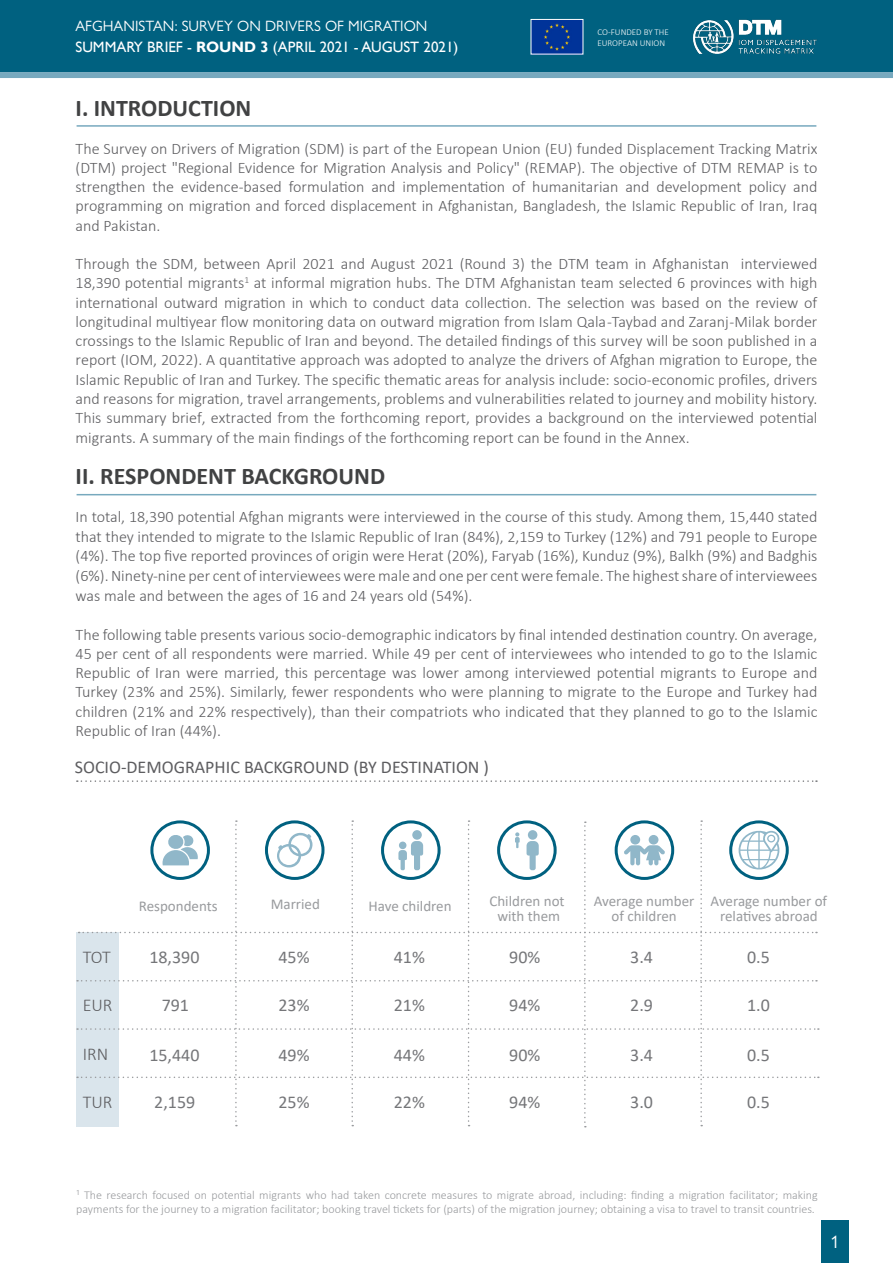
<style>
.page{position:relative;width:893px;height:1263px;background:#fff}
.page>*{position:absolute;margin:0;border:0;box-sizing:border-box;transform-origin:0 0}
.t1{font:700 24px "Calibri";color:#414243}
.number_in_table{font:18px "Calibri";color:#757679}
.t2{font:18px "Calibri";color:#5d5d60}
.t3{font:300 18px "Calibri";color:#5d5d60}
.t4{font:18px "Gill Sans Nova";color:#fff}
.intro{font:300 16.05px/19.2px "Calibri";color:#5d5d60;text-align:justify}
.t5{font:15px/15px "Calibri";color:#999b9e;text-align:center}
.t6{font:15px "Gill Sans";color:#fff}
.t7{font:15px "Gill Sans Nova";color:#fff}
.t8{font:300 12px/13.5px "Calibri";color:#999b9e}
.t9{font:300 9px/10.8px "Calibri";color:#fff}
.s1{font-weight:700}
</style>
<div class="page">
<div style="left:0;top:0;width:893px;height:72px;background:#006180"></div>
<div style="left:0;top:72px;width:893px;height:6px;background:#77a9be"></div>
<img style="left:692px;top:20px;width:125px;height:34px">
<img style="left:533px;top:21px;width:48px;height:31px">
<div style="left:531px;top:19px;width:52px;height:35px;border:1px solid #fff"></div>
<div style="left:821px;top:1220px;width:28px;height:43px;background:#006180"></div>
<hr style="left:77px;top:125px;width:739px;height:2px;background:#77a9be">
<hr style="left:77px;top:494px;width:739px;height:1px;background:#77a9be">
<div style="left:76px;top:932px;width:43px;height:194px;background:#dae5ec"></div>
<svg style="left:77px;top:820px;width:742px;height:307px"></svg>
<svg style="left:77px;top:780px;width:740px;height:2px"></svg>
<p class="t7" style="left:75px;top:16px;width:353px">AFGHANISTAN: SURVEY ON DRIVERS OF MIGRATION</p>
<p class="t6" style="left:75px;top:38px;width:384px">SUMMARY BRIEF - <span class="s1">ROUND 3</span> (APRIL 2021 - AUGUST 2021)</p>
<p class="t1" style="left:76px;top:91px;width:177px">I. INTRODUCTION</p>
<p class="t9" style="left:597px;top:26px;width:73px">CO-FUNDED BY THE<br>EUROPEAN UNION</p>
<p class="intro" style="left:76px;top:138px;width:743px">The Survey on Drivers of Migration (SDM) is part of the European Union (EU) funded Displacement Tracking Matrix (DTM) project "Regional Evidence for Migration Analysis and Policy" (REMAP). The objective of DTM REMAP is to strengthen the evidence-based formulation and implementation of humanitarian and development policy and programming on migration and forced displacement in Afghanistan, Bangladesh, the Islamic Republic of Iran, Iraq and Pakistan.</p>
<p class="intro" style="left:76px;top:254px;width:743px">Through the SDM, between April 2021 and August 2021 (Round 3) the DTM team in Afghanistan interviewed 18,390 potential migrants<sup>1</sup> at informal migration hubs. The DTM Afghanistan team selected 6 provinces with high international outward migration in which to conduct data collection. The selection was based on the review of longitudinal multiyear flow monitoring data on outward migration from Islam Qala -Taybad and Zaranj -Milak border crossings to the Islamic Republic of Iran and beyond. The detailed findings of this survey will be soon published in a report (IOM, 2022). A quantitative approach was adopted to analyze the drivers of Afghan migration to Europe, the Islamic Republic of Iran and Turkey. The specific thematic areas for analysis include: socio-economic profiles, drivers and reasons for migration, travel arrangements, problems and vulnerabilities related to journey and mobility history.<br>This summary brief, extracted from the forthcoming report, provides a background on the interviewed potential migrants. A summary of the main findings of the forthcoming report can be found in the Annex.</p>
<p class="t1" style="left:76px;top:459px;width:311px">II. RESPONDENT BACKGROUND</p>
<p class="intro" style="left:76px;top:507px;width:743px;line-height:19.6px">In total, 18,390 potential Afghan migrants were interviewed in the course of this study. Among them, 15,440 stated that they intended to migrate to the Islamic Republic of Iran (84%), 2,159 to Turkey (12%) and 791 people to Europe (4%). The top five reported provinces of origin were Herat (20%), Faryab (16%), Kunduz (9%), Balkh (9%) and Badghis (6%). Ninety-nine per cent of interviewees were male and one per cent were female. The highest share of interviewees was male and between the ages of 16 and 24 years old (54%).</p>
<p class="intro" style="left:76px;top:624px;width:743px">The following table presents various socio-demographic indicators by final intended destination country. On average, 45 per cent of all respondents were married. While 49 per cent of interviewees who intended to go to the Islamic Republic of Iran were married, this percentage was lower among interviewed potential migrants to Europe and Turkey (23% and 25%). Similarly, fewer respondents who were planning to migrate to the Europe and Turkey had children (21% and 22% respectively), than their compatriots who indicated that they planned to go to the Islamic Republic of Iran (44%).</p>
<p class="t2" style="left:75px;top:754px;width:416px">SOCIO-DEMOGRAPHIC BACKGROUND (BY DESTINATION )</p>
<p class="t5" style="left:139px;top:898px;width:80px">Respondents</p>
<p class="t5" style="left:271px;top:896px;width:51px">Married</p>
<p class="t5" style="left:368px;top:898px;width:85px">Have children</p>
<p class="t5" style="left:489px;top:893px;width:77px">Children not</p>
<p class="t5" style="left:497px;top:908px;width:64px">with them</p>
<p class="t5" style="left:594px;top:893px;width:102px">Average number of children</p>
<p class="t5" style="left:711px;top:893px;width:118px">Average number of relatives abroad</p>
<p class="t3" style="left:83px;top:946px;width:30px">TOT</p>
<p class="t3" style="left:83px;top:994px;width:31px">EUR</p>
<p class="t3" style="left:83px;top:1043px;width:27px">IRN</p>
<p class="t3" style="left:83px;top:1091px;width:31px">TUR</p>
<p class="number_in_table" style="left:149px;top:945px;width:52px">18,390</p>
<p class="number_in_table" style="left:278px;top:945px;width:33px">45%</p>
<p class="number_in_table" style="left:394px;top:945px;width:33px">41%</p>
<p class="number_in_table" style="left:509px;top:945px;width:33px">90%</p>
<p class="number_in_table" style="left:630px;top:945px;width:24px">3.4</p>
<p class="number_in_table" style="left:747px;top:945px;width:24px">0.5</p>
<p class="number_in_table" style="left:747px;top:993px;width:24px">1.0</p>
<p class="number_in_table" style="left:747px;top:1042px;width:24px">0.5</p>
<p class="number_in_table" style="left:747px;top:1089px;width:24px">0.5</p>
<p class="number_in_table" style="left:278px;top:993px;width:33px">23%</p>
<p class="number_in_table" style="left:278px;top:1042px;width:33px">49%</p>
<p class="number_in_table" style="left:394px;top:993px;width:33px">21%</p>
<p class="number_in_table" style="left:394px;top:1042px;width:33px">44%</p>
<p class="number_in_table" style="left:509px;top:993px;width:33px">94%</p>
<p class="number_in_table" style="left:509px;top:1042px;width:33px">90%</p>
<p class="number_in_table" style="left:162px;top:993px;width:29px">791</p>
<p class="number_in_table" style="left:149px;top:1042px;width:52px">15,440</p>
<p class="number_in_table" style="left:154px;top:1089px;width:43px">2,159</p>
<p class="number_in_table" style="left:630px;top:993px;width:24px">2.9</p>
<p class="number_in_table" style="left:630px;top:1042px;width:24px">3.4</p>
<p class="number_in_table" style="left:278px;top:1089px;width:33px">25%</p>
<p class="number_in_table" style="left:394px;top:1089px;width:33px">22%</p>
<p class="number_in_table" style="left:509px;top:1089px;width:33px">94%</p>
<p class="number_in_table" style="left:630px;top:1089px;width:24px">3.0</p>
<p class="t8" style="left:76px;top:1188px;width:743px"><sup>1</sup> The research focused on potential migrants who had taken concrete measures to migrate abroad, including: finding a migration facilitator; making payments for the journey to a migration facilitator; booking travel tickets for (parts) of the migration journey; obtaining a visa to travel to transit countries.</p>
<p class="t4" style="left:830px;top:1231px;width:10px">1</p>
</div>
